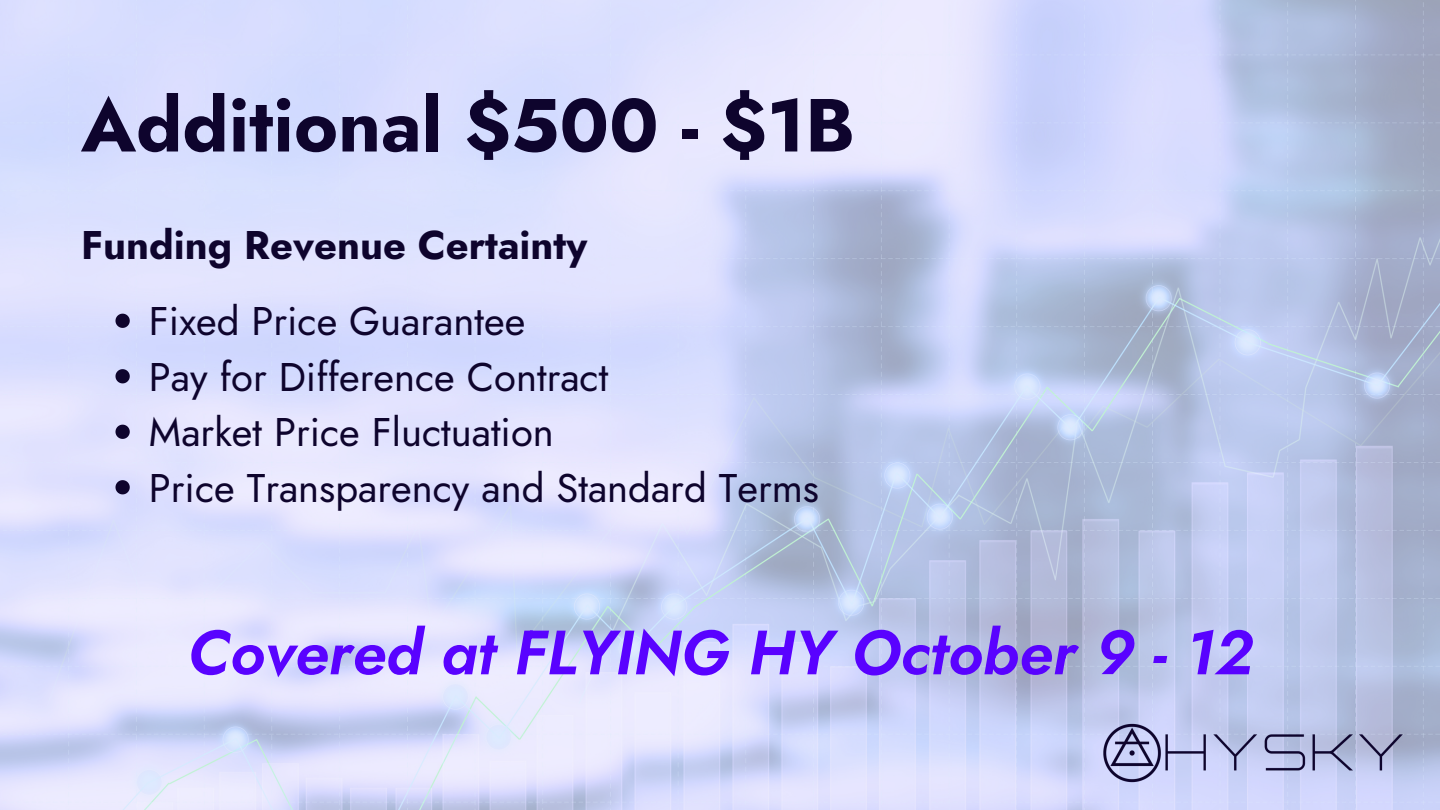
<style>
.page{position:relative;width:1440px;height:810px;background:#fff}
.page>*{position:absolute;margin:0;border:0;box-sizing:border-box;transform-origin:0 0}
.t1{font:700 75px "Jost";color:#0e042d}
.t2{font:italic 600 62.4px "Jost";color:#5902ff}
.t3{font:40px "Jost";color:#0e042d}
.t4{font:700 40px "Jost";color:#0e042d}
</style>
<div class="page">
<img style="left:0;top:0;width:1440px;height:810px">
<svg style="left:116px;top:314px;width:14px;height:14px"></svg>
<svg style="left:116px;top:369px;width:14px;height:14px"></svg>
<svg style="left:116px;top:425px;width:14px;height:14px"></svg>
<svg style="left:116px;top:480px;width:14px;height:14px"></svg>
<img style="left:1096px;top:717px;width:314px;height:72px">
<p class="t1" style="left:81px;top:71px;width:775px">Additional $500 - $1B</p>
<p class="t4" style="left:81px;top:217px;width:508px">Funding Revenue Certainty</p>
<p class="t3" style="left:149px;top:293px;width:378px">Fixed Price Guarantee</p>
<p class="t3" style="left:149px;top:348px;width:461px">Pay for Difference Contract</p>
<p class="t3" style="left:149px;top:404px;width:406px">Market Price Fluctuation</p>
<p class="t3" style="left:149px;top:459px;width:672px">Price Transparency and Standard Terms</p>
<p class="t2" style="left:187px;top:608px;width:1067px">Covered at FLYING HY October 9 - 12</p>
</div>
